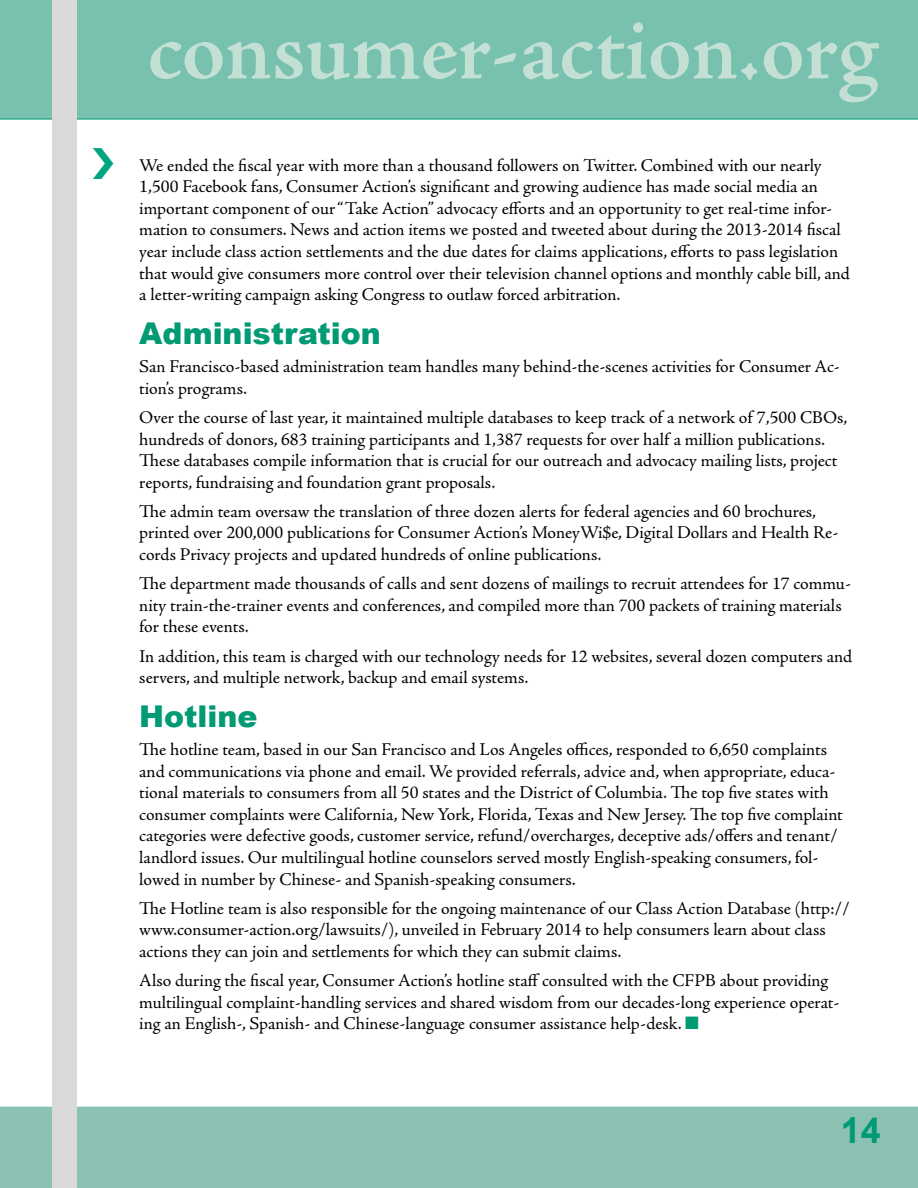
<style>
.page{position:relative;width:918px;height:1188px;background:#fff}
.page>*{position:absolute;margin:0;border:0;box-sizing:border-box;transform-origin:0 0}
.t1{font:600 90px "Adobe Jenson Pro";letter-spacing:-.005em;color:#c4e0d5}
.t2{font:700 36px "Arial";color:#009a74}
.t3{font:900 30px "Arial";color:#009a74}
.t4{font:18px/21.6px "Adobe Jenson Pro";letter-spacing:-.005em;color:#000}
</style>
<div class="page">
<div style="left:0;top:0;width:918px;height:119px;background:#77c1ae"></div>
<div style="left:0;top:1107px;width:918px;height:81px;background:#8ac1b3"></div>
<div style="left:52px;top:0;width:25px;height:1188px;background:#d9d9d9"></div>
<h1 class="t1" style="left:147px;top:-1px;width:732px">consumer-action.org</h1>
<p class="t4" style="left:139px;top:155px;width:712px">We ended the fiscal year with more than a thousand followers on Twitter. Combined with our nearly 1,500 Facebook fans, Consumer Action’s significant and growing audience has made social media an important component of our “Take Action” advocacy efforts and an opportunity to get real-time infor&shy;mation to consumers. News and action items we posted and tweeted about during the 2013-2014 fiscal year include class action settlements and the due dates for claims applications, efforts to pass legislation that would give consumers more control over their television channel options and monthly cable bill, and a letter-writing campaign asking Congress to outlaw forced arbitration.</p>
<h3 class="t3" style="left:139px;top:311px;width:243px">Administration</h3>
<p class="t4" style="left:139px;top:356px;width:702px">San Francisco-based administration team handles many behind-the-scenes activities for Consumer Ac&shy;tion’s programs.</p>
<p class="t4" style="left:139px;top:407px;width:710px">Over the course of last year, it maintained multiple databases to keep track of a network of 7,500 CBOs, hundreds of donors, 683 training participants and 1,387 requests for over half a million publications.<br>These databases compile information that is crucial for our outreach and advocacy mailing lists, project reports, fundraising and foundation grant proposals.</p>
<p class="t4" style="left:139px;top:501px;width:701px">The admin team oversaw the translation of three dozen alerts for federal agencies and 60 brochures, printed over 200,000 publications for Consumer Action’s MoneyWi$e, Digital Dollars and Health Re&shy;cords Privacy projects and updated hundreds of online publications.</p>
<p class="t4" style="left:139px;top:573px;width:713px">The department made thousands of calls and sent dozens of mailings to recruit attendees for 17 commu&shy;nity train-the-trainer events and conferences, and compiled more than 700 packets of training materials for these events.</p>
<p class="t4" style="left:139px;top:645px;width:714px">In addition, this team is charged with our technology needs for 12 websites, several dozen computers and servers, and multiple network, backup and email systems.</p>
<h3 class="t3" style="left:139px;top:694px;width:120px">Hotline</h3>
<p class="t4" style="left:139px;top:739px;width:705px">The hotline team, based in our San Francisco and Los Angeles offices, responded to 6,650 complaints and communications via phone and email. We provided referrals, advice and, when appropriate, educa&shy;tional materials to consumers from all 50 states and the District of Columbia. The top five states with consumer complaints were California, New York, Florida, Texas and New Jersey. The top five complaint categories were defective goods, customer service, refund/overcharges, deceptive ads/offers and tenant/ landlord issues. Our multilingual hotline counselors served mostly English-speaking consumers, fol&shy;lowed in number by Chinese- and Spanish-speaking consumers.</p>
<p class="t4" style="left:139px;top:898px;width:712px">The Hotline team is also responsible for the ongoing maintenance of our Class Action Database (http:// www.consumer-action.org/lawsuits/), unveiled in February 2014 to help consumers learn about class actions they can join and settlements for which they can submit claims.</p>
<p class="t4" style="left:139px;top:970px;width:702px">Also during the fiscal year, Consumer Action’s hotline staff consulted with the CFPB about providing multilingual complaint-handling services and shared wisdom from our decades-long experience operat&shy;ing an English-, Spanish- and Chinese-language consumer assistance help-desk.</p>
<h2 class="t2" style="left:841px;top:1110px;width:42px">14</h2>
</div>
